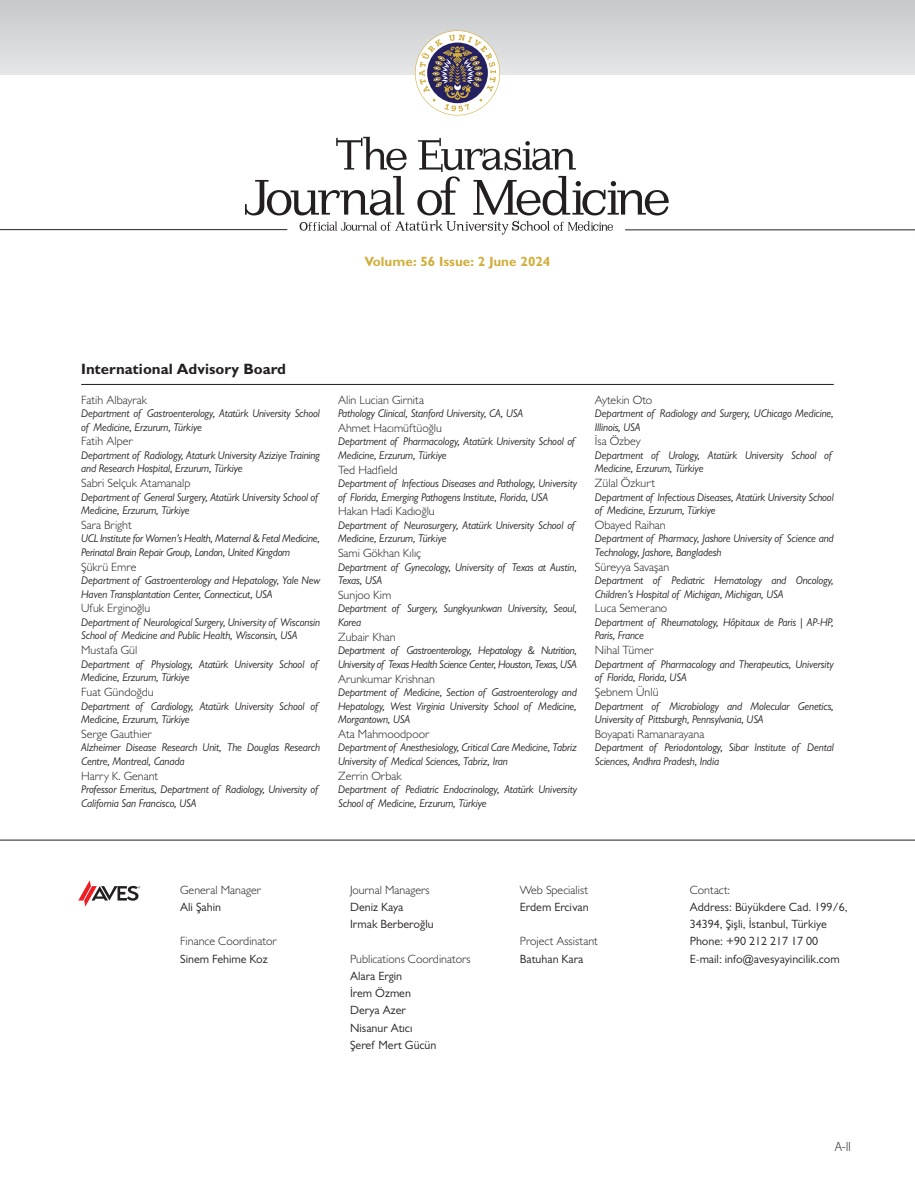
<style>
.page{position:relative;width:915px;height:1191px;background:#fff}
.page>*{position:absolute;margin:0;border:0;box-sizing:border-box;transform-origin:0 0}
.t1{font:700 15px "Gill Sans MT Pro";color:#231f20}
.t2{font:700 13.5px "Gill Sans MT Pro";color:#d1ae3c}
.t3{font:300 13.5px "Myriad Pro";color:#231f20}
.t4{font:300 12px "Gill Sans MT Pro";color:#231f20}
.t5{font:12px/17.2px "Gill Sans MT Pro";color:#231f20}
.t6{font:italic 11.25px/13.5px "Gill Sans MT Pro";letter-spacing:-.01em;color:#231f20;scale:.96 1}
</style>
<div class="page">
<div style="left:0;top:0;width:914px;height:75px;background:linear-gradient(to bottom,#c7c8ca,#e6e7e9)"></div>
<svg style="left:415px;top:30px;width:85px;height:85px"></svg>
<hr style="left:0;top:229px;width:287px;height:1px;background:#231f20">
<hr style="left:625px;top:230px;width:289px;height:1px;background:#231f20">
<svg style="left:245px;top:137px;width:423px;height:98px"></svg>
<svg style="left:78px;top:880px;width:62px;height:26px"></svg>
<hr style="left:81px;top:384px;width:752px;height:1px;background:#231f20">
<hr style="left:0;top:839px;width:914px;height:1px;background:#231f20">
<p class="t2" style="left:364px;top:253px;width:187px">Volume: 56 Issue: 2 June 2024</p>
<h1 class="t1" style="left:81px;top:360px;width:206px">International Advisory Board</h1>
<p class="t4" style="left:81px;top:392px;width:67px">Fatih Albayrak</p>
<p class="t6" style="left:81px;top:406px;width:250px">Department of Gastroenterology, Atatürk University School of Medicine, Erzurum, Türkiye</p>
<p class="t4" style="left:81px;top:434px;width:53px">Fatih Alper</p>
<p class="t6" style="left:81px;top:448px;width:250px">Department of Radiology, Ataturk University Aziziye Training and Research Hospital, Erzurum, Türkiye</p>
<p class="t4" style="left:81px;top:476px;width:111px">Sabri Selçuk Atamanalp</p>
<p class="t6" style="left:81px;top:490px;width:248px">Department of General Surgery, Atatürk University School of<br>Medicine, Erzurum, Türkiye</p>
<p class="t4" style="left:81px;top:517px;width:52px">Sara Bright</p>
<p class="t6" style="left:81px;top:532px;width:250px">UCL Institute for Women’s Health, Maternal &amp; Fetal Medicine,<br>Perinatal Brain Repair Group, London, United Kingdom</p>
<p class="t4" style="left:81px;top:559px;width:57px">Şükrü Emre</p>
<p class="t6" style="left:81px;top:573px;width:250px">Department of Gastroenterology and Hepatology, Yale New<br>Haven Transplantation Center, Connecticut, USA</p>
<p class="t4" style="left:81px;top:601px;width:71px">Ufuk Erginoğlu</p>
<p class="t6" style="left:81px;top:615px;width:250px">Department of Neurological Surgery, University of Wisconsin<br>School of Medicine and Public Health, Wisconsin, USA</p>
<p class="t4" style="left:81px;top:643px;width:58px">Mustafa Gül</p>
<p class="t6" style="left:81px;top:657px;width:248px">Department of Physiology, Atatürk University School of<br>Medicine, Erzurum, Türkiye</p>
<p class="t4" style="left:81px;top:685px;width:74px">Fuat Gündoğdu</p>
<p class="t6" style="left:81px;top:699px;width:248px">Department of Cardiology, Atatürk University School of<br>Medicine, Erzurum, Türkiye</p>
<p class="t4" style="left:81px;top:726px;width:72px">Serge Gauthier</p>
<p class="t6" style="left:81px;top:740px;width:250px">Alzheimer Disease Research Unit, The Douglas Research<br>Centre, Montreal, Canada</p>
<p class="t4" style="left:81px;top:768px;width:79px">Harry K. Genant</p>
<p class="t6" style="left:81px;top:782px;width:248px">Professor Emeritus, Department of Radiology, University of<br>California San Francisco, USA</p>
<p class="t4" style="left:338px;top:392px;width:87px">Alin Lucian Girnita</p>
<p class="t6" style="left:338px;top:406px;width:194px">Pathology Clinical, Stanford University, CA, USA</p>
<p class="t4" style="left:338px;top:420px;width:105px">Ahmet Hacımüftüoğlu</p>
<p class="t6" style="left:338px;top:435px;width:248px">Department of Pharmacology, Atatürk University School of<br>Medicine, Erzurum, Türkiye</p>
<p class="t4" style="left:338px;top:462px;width:61px">Ted Hadfield</p>
<p class="t6" style="left:338px;top:476px;width:250px">Department of Infectious Diseases and Pathology, University of Florida, Emerging Pathogens Institute, Florida, USA</p>
<p class="t4" style="left:338px;top:504px;width:98px">Hakan Hadi Kadıoğlu</p>
<p class="t6" style="left:338px;top:518px;width:248px">Department of Neurosurgery, Atatürk University School of<br>Medicine, Erzurum, Türkiye</p>
<p class="t4" style="left:338px;top:546px;width:85px">Sami Gökhan Kılıç</p>
<p class="t6" style="left:338px;top:560px;width:250px">Department of Gynecology, University of Texas at Austin,<br>Texas, USA</p>
<p class="t4" style="left:338px;top:587px;width:55px">Sunjoo Kim</p>
<p class="t6" style="left:338px;top:602px;width:250px">Department of Surgery, Sungkyunkwan University, Seoul,<br>Korea</p>
<p class="t4" style="left:338px;top:629px;width:59px">Zubair Khan</p>
<p class="t6" style="left:338px;top:643px;width:250px">Department of Gastroenterology, Hepatology &amp; Nutrition,<br>University of Texas Health Science Center, Houston, Texas, USA</p>
<p class="t4" style="left:338px;top:671px;width:98px">Arunkumar Krishnan</p>
<p class="t6" style="left:338px;top:685px;width:250px;text-align:justify">Department of Medicine, Section of Gastroenterology and Hepatology, West Virginia University School of Medicine, Morgantown, USA</p>
<p class="t4" style="left:338px;top:726px;width:93px">Ata Mahmoodpoor</p>
<p class="t6" style="left:338px;top:740px;width:250px">Department of Anesthesiology, Critical Care Medicine, Tabriz<br>University of Medical Sciences, Tabriz, Iran</p>
<p class="t4" style="left:338px;top:768px;width:65px">Zerrin Orbak</p>
<p class="t6" style="left:338px;top:782px;width:250px">Department of Pediatric Endocrinology, Atatürk University<br>School of Medicine, Erzurum, Türkiye</p>
<p class="t4" style="left:594px;top:392px;width:59px">Aytekin Oto</p>
<p class="t6" style="left:594px;top:406px;width:250px">Department of Radiology and Surgery, UChicago Medicine,<br>Illinois, USA</p>
<p class="t4" style="left:594px;top:434px;width:47px">İsa Özbey</p>
<p class="t6" style="left:594px;top:448px;width:248px">Department of Urology, Atatürk University School of<br>Medicine, Erzurum, Türkiye</p>
<p class="t4" style="left:594px;top:476px;width:62px">Zülal Özkurt</p>
<p class="t6" style="left:594px;top:490px;width:250px">Department of Infectious Diseases, Atatürk University School of Medicine, Erzurum, Türkiye</p>
<p class="t4" style="left:594px;top:517px;width:72px">Obayed Raihan</p>
<p class="t6" style="left:594px;top:532px;width:250px">Department of Pharmacy, Jashore University of Science and<br>Technology, Jashore, Bangladesh</p>
<p class="t4" style="left:594px;top:559px;width:76px">Süreyya Savaşan</p>
<p class="t6" style="left:594px;top:573px;width:250px">Department of Pediatric Hematology and Oncology,<br>Children’s Hospital of Michigan, Michigan, USA</p>
<p class="t4" style="left:594px;top:601px;width:74px">Luca Semerano</p>
<p class="t6" style="left:594px;top:615px;width:250px">Department of Rheumatology, Hôpitaux de Paris | AP-HP,<br>Paris, France</p>
<p class="t4" style="left:594px;top:643px;width:60px">Nihal Tümer</p>
<p class="t6" style="left:594px;top:657px;width:250px">Department of Pharmacology and Therapeutics, University of Florida, Florida, USA</p>
<p class="t4" style="left:594px;top:685px;width:65px">Şebnem Ünlü</p>
<p class="t6" style="left:594px;top:699px;width:250px">Department of Microbiology and Molecular Genetics,<br>University of Pittsburgh, Pennsylvania, USA</p>
<p class="t4" style="left:594px;top:726px;width:111px">Boyapati Ramanarayana</p>
<p class="t6" style="left:594px;top:740px;width:250px">Department of Periodontology, Sibar Institute of Dental<br>Sciences, Andhra Pradesh, India</p>
<p class="t4" style="left:180px;top:882px;width:82px">General Manager</p>
<p class="t5" style="left:180px;top:898px;width:42px">Ali Şahin</p>
<p class="t4" style="left:180px;top:934px;width:98px">Finance Coordinator</p>
<p class="t5" style="left:180px;top:949px;width:89px">Sinem Fehime Koz</p>
<p class="t4" style="left:350px;top:882px;width:81px">Journal Managers</p>
<p class="t5" style="left:350px;top:898px;width:85px">Deniz Kaya<br>Irmak Berberoğlu</p>
<p class="t4" style="left:350px;top:951px;width:122px">Publications Coordinators</p>
<p class="t5" style="left:350px;top:967px;width:88px">Alara Ergin<br>İrem Özmen<br>Derya Azer<br>Nisanur Atıcı<br>Şeref Mert Gücün</p>
<p class="t4" style="left:519px;top:882px;width:70px">Web Specialist</p>
<p class="t5" style="left:519px;top:898px;width:70px">Erdem Ercivan</p>
<p class="t4" style="left:519px;top:934px;width:79px">Project Assistant</p>
<p class="t5" style="left:519px;top:949px;width:65px">Batuhan Kara</p>
<p class="t4" style="left:689px;top:882px;width:42px">Contact:</p>
<p class="t5" style="left:689px;top:898px;width:159px">Address: Büyükdere Cad. 199/6,<br>34394, Şişli, İstanbul, Türkiye<br>Phone: +90 212 217 17 00<br>E-mail: info@avesyayincilik.com</p>
<p class="t3" style="left:834px;top:1137px;width:18px">A-II</p>
</div>
